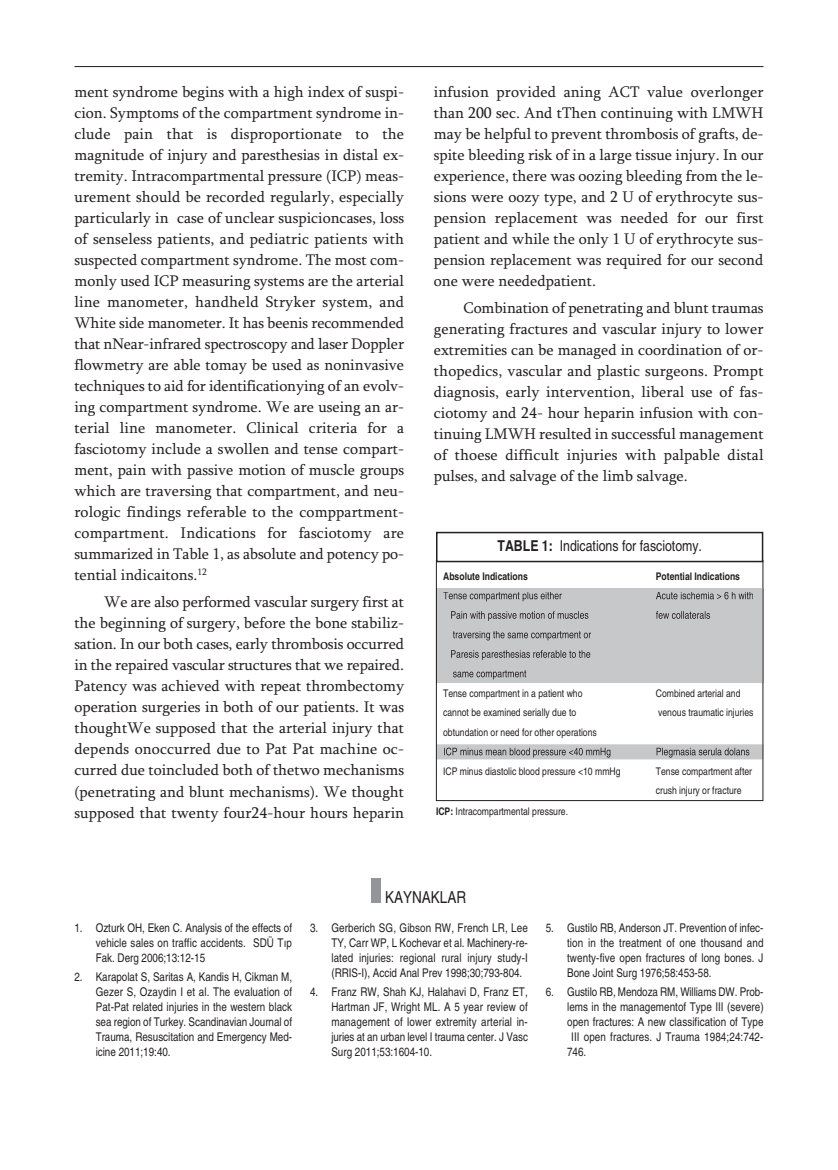
<style>
.page{position:relative;width:838px;height:1170px;background:#fff}
.page>*{position:absolute;margin:0;border:0;box-sizing:border-box;transform-origin:0 0}
.t1{font:condensed 16.5px "Helvetica";color:#231f20}
.t2{font:15.75px/21px "Sylfaen";color:#231f20;text-align:justify}
.t3{font:condensed 15px "Helvetica";color:#231f20}
.t4{font:condensed 12px/15px "Helvetica";color:#231f20;text-align:justify}
.t5{font:condensed 10.5px/19.5px "Helvetica";color:#231f20}
.t6{font:700 condensed 10.5px "Helvetica";color:#231f20}
.s1{font-weight:700}
</style>
<div class="page">
<hr style="left:74px;top:66px;width:689px;height:1px;background:#231f20">
<div style="left:436px;top:531px;width:327px;height:31px;border:2px solid #231f20"></div>
<div style="left:437px;top:588px;width:325px;height:95px;background:#c7c8ca"></div>
<hr style="left:763px;top:588px;width:1px;height:95px;background:#231f20">
<hr style="left:436px;top:588px;width:1px;height:95px;background:#231f20">
<hr style="left:762px;top:588px;width:1px;height:95px;background:#231f20">
<svg style="left:443px;top:592px;width:55px;height:9px"></svg>
<svg style="left:451px;top:611px;width:54px;height:10px"></svg>
<svg style="left:453px;top:631px;width:51px;height:9px"></svg>
<svg style="left:451px;top:650px;width:43px;height:10px"></svg>
<svg style="left:453px;top:671px;width:49px;height:8px"></svg>
<svg style="left:436px;top:744px;width:328px;height:15px;background:#b4b4b6"></svg>
<div style="left:372px;top:877px;width:9px;height:25px;background:#939598"></div>
<p class="t2" style="left:74px;top:81px;width:331px">ment syndrome begins with a high index of suspi&shy;cion. Symptoms of the compartment syndrome in&shy;clude pain that is disproportionate to the magnitude of injury and paresthesias in distal ex&shy;tremity. Intracompartmental pressure (ICP) meas&shy;urement should be recorded regularly, especially particularly in case of unclear suspicioncases, loss of senseless patients, and pediatric patients with suspected compartment syndrome. The most com&shy;monly used ICP measuring systems are the arterial line manometer, handheld Stryker system, and White side manometer. It has beenis recommended that nNear-infrared spectroscopy and laser Doppler flowmetry are able tomay be used as noninvasive techniques to aid for identificationying of an evolv&shy;ing compartment syndrome. We are useing an ar&shy;terial line manometer. Clinical criteria for a fasciotomy include a swollen and tense compart&shy;ment, pain with passive motion of muscle groups which are traversing that compartment, and neu&shy;rologic findings referable to the comppartment&shy;compartment. Indications for fasciotomy are summarized in Table 1, as absolute and potency po&shy;tential indicaitons.<sup>12</sup></p>
<p class="t2" style="left:74px;top:591px;width:331px;text-indent:30px">We are also performed vascular surgery first at the beginning of surgery, before the bone stabiliz&shy;sation. In our both cases, early thrombosis occurred in the repaired vascular structures that we repaired.<br>Patency was achieved with repeat thrombectomy operation surgeries in both of our patients. It was thoughtWe supposed that the arterial injury that depends onoccurred due to Pat Pat machine oc&shy;curred due toincluded both of thetwo mechanisms (penetrating and blunt mechanisms). We thought supposed that twenty four24-hour hours heparin</p>
<p class="t2" style="left:434px;top:81px;width:331px">infusion provided aning ACT value overlonger than 200 sec. And tThen continuing with LMWH may be helpful to prevent thrombosis of grafts, de&shy;spite bleeding risk of in a large tissue injury. In our experience, there was oozing bleeding from the le&shy;sions were oozy type, and 2 U of erythrocyte sus&shy;pension replacement was needed for our first patient and while the only 1 U of erythrocyte sus&shy;pension replacement was required for our second one were neededpatient.</p>
<p class="t2" style="left:434px;top:297px;width:331px;text-indent:30px">Combination of penetrating and blunt traumas generating fractures and vascular injury to lower extremities can be managed in coordination of or&shy;thopedics, vascular and plastic surgeons. Prompt diagnosis, early intervention, liberal use of fas&shy;ciotomy and 24- hour heparin infusion with con&shy;tinuing LMWH resulted in successful management of thoese difficult injuries with palpable distal pulses, and salvage of the limb salvage.</p>
<p class="t3" style="left:497px;top:537px;width:206px"><span class="s1">TABLE 1:</span> Indications for fasciotomy.</p>
<p class="t6" style="left:443px;top:570px;width:86px">Absolute Indications</p>
<p class="t6" style="left:656px;top:570px;width:86px">Potential Indications</p>
<p class="t5" style="left:443px;top:683px;width:141px">Tense compartment in a patient who</p>
<p class="t5" style="left:656px;top:683px;width:86px">Combined arterial and</p>
<p class="t5" style="left:443px;top:702px;width:135px">cannot be examined serially due to</p>
<p class="t5" style="left:658px;top:702px;width:97px">venous traumatic injuries</p>
<p class="t5" style="left:443px;top:722px;width:155px">obtundation or need for other operations</p>
<p class="t5" style="left:443px;top:761px;width:179px">ICP minus diastolic blood pressure &lt;10 mmHg</p>
<p class="t5" style="left:656px;top:761px;width:98px">Tense compartment after crush injury or fracture</p>
<p class="t5" style="left:436px;top:801px;width:134px"><span class="s1">ICP:</span> Intracompartmental pressure.</p>
<p class="t4" style="left:96px;top:920px;width:198px;text-indent:-21px">1. Ozturk OH, Eken C. Analysis of the effects of vehicle sales on traffic accidents. SDÜ Tıp Fak. Derg 2006;13:12-15</p>
<p class="t4" style="left:96px;top:969px;width:198px;text-indent:-21px">2. Karapolat S, Saritas A, Kandis H, Cikman M, Gezer S, Ozaydin I et al. The evaluation of Pat-Pat related injuries in the western black sea region of Turkey. Scandinavian Journal of Trauma, Resuscitation and Emergency Med&shy;icine 2011;19:40.</p>
<p class="t1" style="left:385px;top:887px;width:83px">KAYNAKLAR</p>
<p class="t4" style="left:331px;top:920px;width:198px;text-indent:-21px">3. Gerberich SG, Gibson RW, French LR, Lee TY, Carr WP, L Kochevar et al. Machinery-re&shy;lated injuries: regional rural injury study-I (RRIS-I), Accid Anal Prev 1998;30;793-804.</p>
<p class="t4" style="left:331px;top:984px;width:198px;text-indent:-21px">4. Franz RW, Shah KJ, Halahavi D, Franz ET, Hartman JF, Wright ML. A 5 year review of management of lower extremity arterial in&shy;juries at an urban level I trauma center. J Vasc Surg 2011;53:1604-10.</p>
<p class="t4" style="left:567px;top:920px;width:198px;text-indent:-21px">5. Gustilo RB, Anderson JT. Prevention of infec&shy;tion in the treatment of one thousand and twenty-five open fractures of long bones. J Bone Joint Surg 1976;58:453-58.</p>
<p class="t4" style="left:546px;top:984px;width:219px">6. Gustilo RB, Mendoza RM, Williams DW. Prob-</p>
<p class="t4" style="left:567px;top:999px;width:198px">lems in the managementof Type III (severe)</p>
<p class="t4" style="left:567px;top:1014px;width:198px">open fractures: A new classification of Type</p>
<p class="t4" style="left:571px;top:1029px;width:194px">III open fractures. J Trauma 1984;24:742-</p>
<p class="t4" style="left:567px;top:1044px;width:21px">746.</p>
</div>
